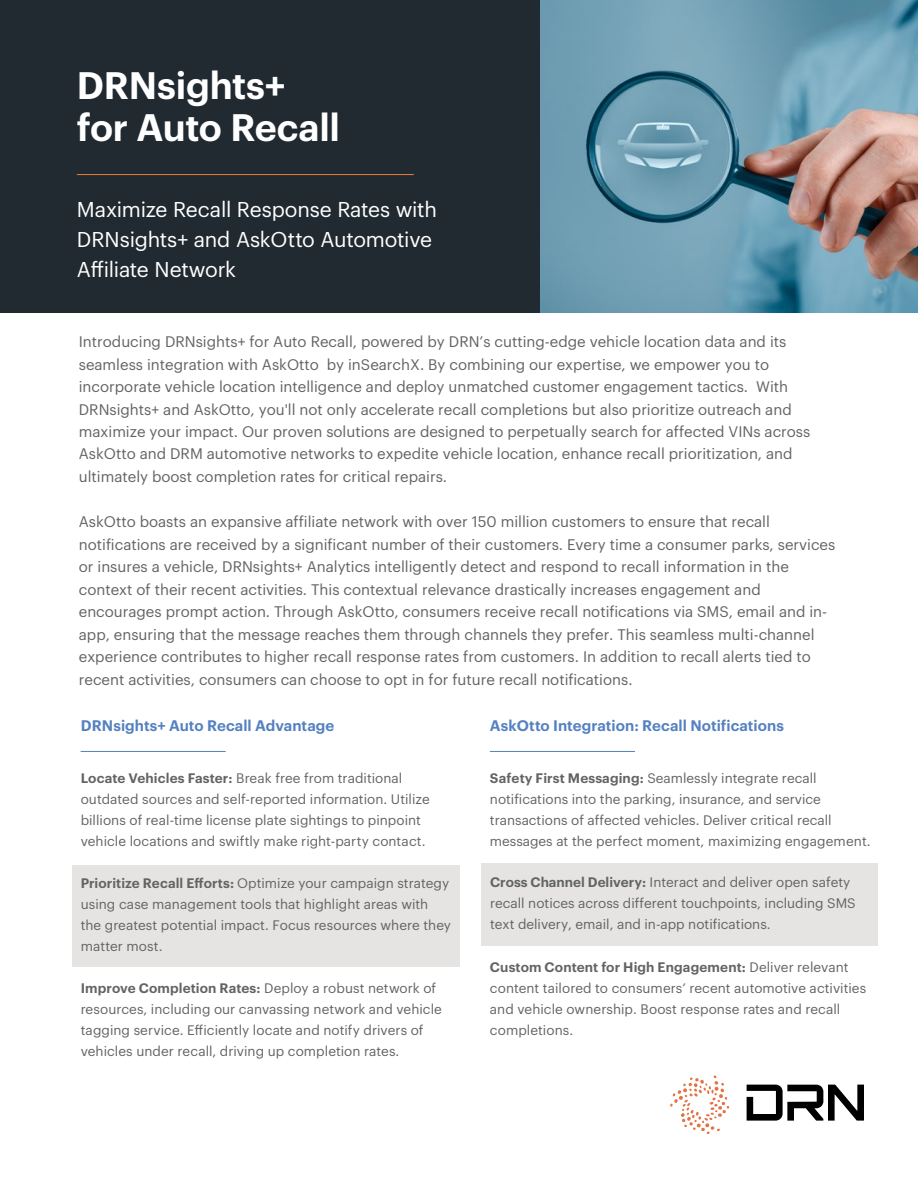
<style>
.page{position:relative;width:918px;height:1188px;background:#fff}
.page>*{position:absolute;margin:0;border:0;box-sizing:border-box;transform-origin:0 0}
.t1{font:600 37.5px/42px "Graphik";letter-spacing:-.01em;color:#fff}
.t2{font:21px/30px "Graphik";letter-spacing:-.01em;color:#fff}
.t3{font:15px/22.5px "Graphik";color:#626363}
.t4{font:600 15px "Graphik";letter-spacing:.005em;color:#5481c1}
.t5{font:13.5px/21px "Graphik";color:#626363}
.s1{font-weight:600}
</style>
<div class="page">
<div style="left:481px;top:863px;width:397px;height:83px;background:#e5e4e3"></div>
<div style="left:72px;top:865px;width:388px;height:101px;background:#e5e4e3"></div>
<div style="left:0;top:0;width:918px;height:313px;background:#212a31"></div>
<hr style="left:77px;top:174px;width:337px;height:1px;background:#ed7f39">
<svg style="left:670px;top:1076px;width:59px;height:58px"></svg>
<svg style="left:747px;top:1085px;width:117px;height:36px"></svg>
<img style="left:540px;top:0;width:378px;height:313px">
<hr style="left:81px;top:751px;width:145px;height:1px;background:#5481c1">
<hr style="left:490px;top:751px;width:145px;height:1px;background:#5481c1">
<h1 class="t1" style="left:77px;top:61px;width:265px">DRNsights+ for Auto Recall</h1>
<h2 class="t2" style="left:77px;top:193px;width:362px">Maximize Recall Response Rates with<br>DRNsights+ and AskOtto Automotive<br>Affiliate Network</h2>
<p class="t3" style="left:79px;top:329px;width:733px">Introducing DRNsights+ for Auto Recall, powered by DRN’s cutting-edge vehicle location data and its seamless integration with AskOtto by inSearchX. By combining our expertise, we empower you to incorporate vehicle location intelligence and deploy unmatched customer engagement tactics. With DRNsights+ and AskOtto, you'll not only accelerate recall completions but also prioritize outreach and maximize your impact. Our proven solutions are designed to perpetually search for affected VINs across AskOtto and DRM automotive networks to expedite vehicle location, enhance recall prioritization, and ultimately boost completion rates for critical repairs.</p>
<p class="t3" style="left:79px;top:509px;width:758px">AskOtto boasts an expansive affiliate network with over 150 million customers to ensure that recall notifications are received by a significant number of their customers. Every time a consumer parks, services or insures a vehicle, DRNsights+ Analytics intelligently detect and respond to recall information in the context of their recent activities. This contextual relevance drastically increases engagement and encourages prompt action. Through AskOtto, consumers receive recall notifications via SMS, email and in&shy;app, ensuring that the message reaches them through channels they prefer. This seamless multi-channel experience contributes to higher recall response rates from customers. In addition to recall alerts tied to recent activities, consumers can choose to opt in for future recall notifications.</p>
<p class="t4" style="left:81px;top:714px;width:255px">DRNsights+ Auto Recall Advantage</p>
<p class="t4" style="left:490px;top:714px;width:296px">AskOtto Integration: Recall Notifications</p>
<p class="t5" style="left:81px;top:766px;width:351px"><span class="s1">Locate Vehicles Faster:</span> Break free from traditional outdated sources and self-reported information. Utilize billions of real-time license plate sightings to pinpoint vehicle locations and swiftly make right-party contact.</p>
<p class="t5" style="left:81px;top:871px;width:372px"><span class="s1">Prioritize Recall Efforts:</span> Optimize your campaign strategy using case management tools that highlight areas with the greatest potential impact. Focus resources where they matter most.</p>
<p class="t5" style="left:81px;top:976px;width:363px"><span class="s1">Improve Completion Rates:</span> Deploy a robust network of resources, including our canvassing network and vehicle tagging service. Efficiently locate and notify drivers of vehicles under recall, driving up completion rates.</p>
<p class="t5" style="left:490px;top:766px;width:382px"><span class="s1">Safety First Messaging:</span> Seamlessly integrate recall notifications into the parking, insurance, and service transactions of affected vehicles. Deliver critical recall messages at the perfect moment, maximizing engagement.</p>
<p class="t5" style="left:490px;top:871px;width:367px"><span class="s1">Cross Channel Delivery:</span> Interact and deliver open safety recall notices across different touchpoints, including SMS text delivery, email, and in-app notifications.</p>
<p class="t5" style="left:490px;top:955px;width:378px"><span class="s1">Custom Content for High Engagement:</span> Deliver relevant content tailored to consumers’ recent automotive activities and vehicle ownership. Boost response rates and recall completions.</p>
</div>
